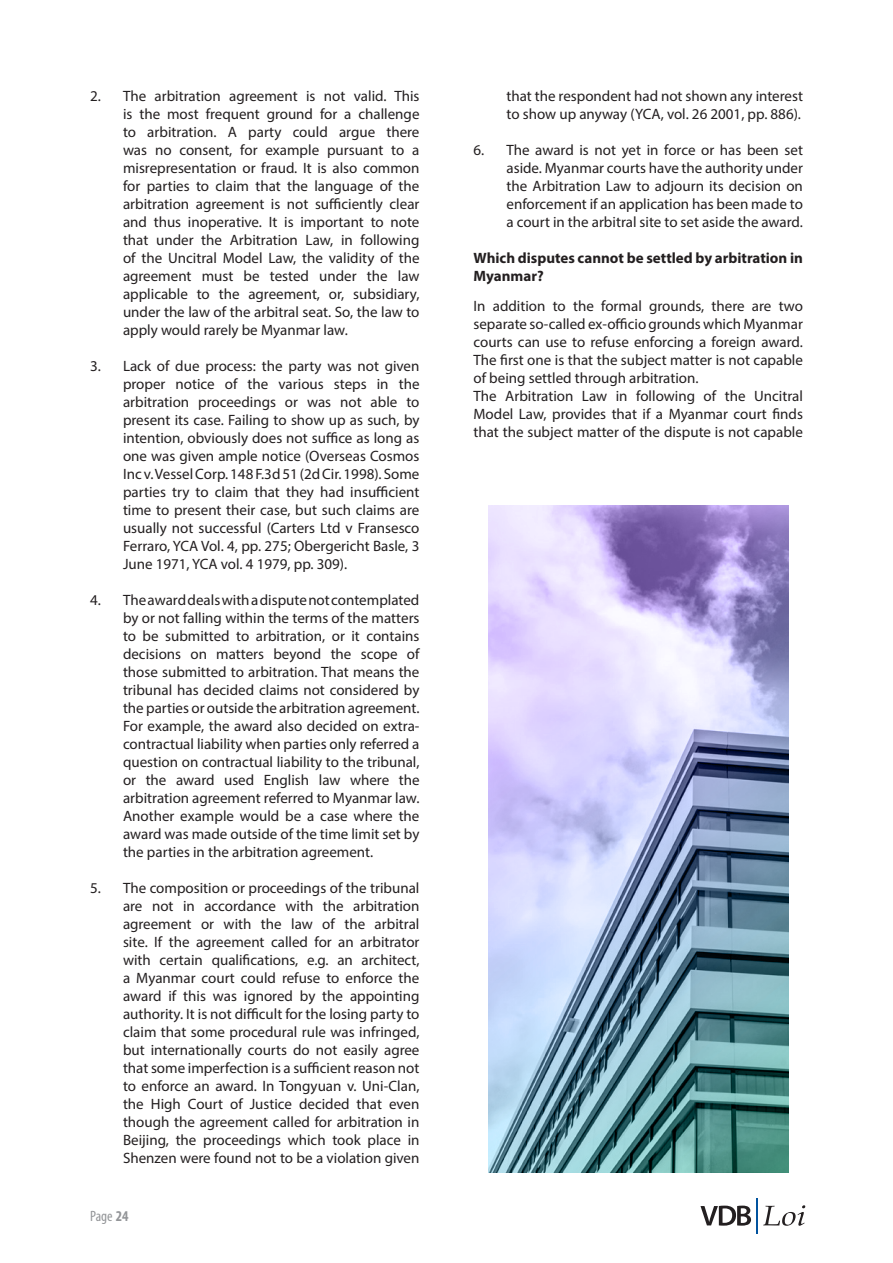
<style>
.page{position:relative;width:893px;height:1263px;background:#fff}
.page>*{position:absolute;margin:0;border:0;box-sizing:border-box;transform-origin:0 0}
.t1{font:15px/18px "Myriad Pro";color:#231f20;text-align:justify}
.t2{font:700 15px/18px "Myriad Pro";color:#231f20}
.t3{font:condensed 15px "Myriad Pro";color:#939598}
.s1{font-weight:700}
</style>
<div class="page">
<svg style="left:700px;top:1205px;width:51px;height:20px"></svg>
<hr style="left:756px;top:1197px;width:2px;height:36px;background:#01539e">
<svg style="left:763px;top:1205px;width:42px;height:21px"></svg>
<img style="left:488px;top:505px;width:300px;height:668px">
<p class="t1" style="left:123px;top:87px;width:298px;text-indent:-33px">2. The arbitration agreement is not valid. This is the most frequent ground for a challenge to arbitration. A party could argue there was no consent, for example pursuant to a misrepresentation or fraud. It is also common for parties to claim that the language of the arbitration agreement is not sufficiently clear and thus inoperative. It is important to note that under the Arbitration Law, in following of the Uncitral Model Law, the validity of the agreement must be tested under the law applicable to the agreement, or, subsidiary, under the law of the arbitral seat. So, the law to apply would rarely be Myanmar law.</p>
<p class="t1" style="left:123px;top:357px;width:298px;text-indent:-33px">3. Lack of due process: the party was not given proper notice of the various steps in the arbitration proceedings or was not able to present its case. Failing to show up as such, by intention, obviously does not suffice as long as one was given ample notice (Overseas Cosmos Inc v. Vessel Corp. 148 F.3d 51 (2d Cir. 1998). Some parties try to claim that they had insufficient time to present their case, but such claims are usually not successful (Carters Ltd v Fransesco Ferraro, YCA Vol. 4, pp. 275; Obergericht Basle, 3<br>June 1971, YCA vol. 4 1979, pp. 309).</p>
<p class="t1" style="left:123px;top:591px;width:298px;text-indent:-33px">4. The award deals with a dispute not contemplated by or not falling within the terms of the matters to be submitted to arbitration, or it contains decisions on matters beyond the scope of those submitted to arbitration. That means the tribunal has decided claims not considered by the parties or outside the arbitration agreement.<br>For example, the award also decided on extra&shy;contractual liability when parties only referred a question on contractual liability to the tribunal, or the award used English law where the arbitration agreement referred to Myanmar law.<br>Another example would be a case where the award was made outside of the time limit set by the parties in the arbitration agreement.</p>
<p class="t1" style="left:123px;top:879px;width:298px;text-indent:-33px">5. The composition or proceedings of the tribunal are not in accordance with the arbitration agreement or with the law of the arbitral site. If the agreement called for an arbitrator with certain qualifications, e.g. an architect, a Myanmar court could refuse to enforce the award if this was ignored by the appointing authority. It is not difficult for the losing party to claim that some procedural rule was infringed, but internationally courts do not easily agree that some imperfection is a sufficient reason not to enforce an award. In Tongyuan v. Uni-Clan, the High Court of Justice decided that even though the agreement called for arbitration in Beijing, the proceedings which took place in Shenzen were found not to be a violation given</p>
<p class="t3" style="left:90px;top:1207px;width:40px">Page <span class="s1">24</span></p>
<p class="t1" style="left:506px;top:87px;width:298px">that the respondent had not shown any interest to show up anyway (YCA, vol. 26 2001, pp. 886).</p>
<p class="t1" style="left:506px;top:141px;width:298px;text-indent:-33px">6. The award is not yet in force or has been set aside. Myanmar courts have the authority under the Arbitration Law to adjourn its decision on enforcement if an application has been made to a court in the arbitral site to set aside the award.</p>
<p class="t2" style="left:473px;top:249px;width:331px">Which disputes cannot be settled by arbitration in<br>Myanmar?</p>
<p class="t1" style="left:473px;top:297px;width:331px">In addition to the formal grounds, there are two separate so-called ex-officio grounds which Myanmar courts can use to refuse enforcing a foreign award.<br>The first one is that the subject matter is not capable of being settled through arbitration.</p>
<p class="t1" style="left:473px;top:387px;width:331px">The Arbitration Law in following of the Uncitral Model Law, provides that if a Myanmar court finds that the subject matter of the dispute is not capable</p>
</div>
